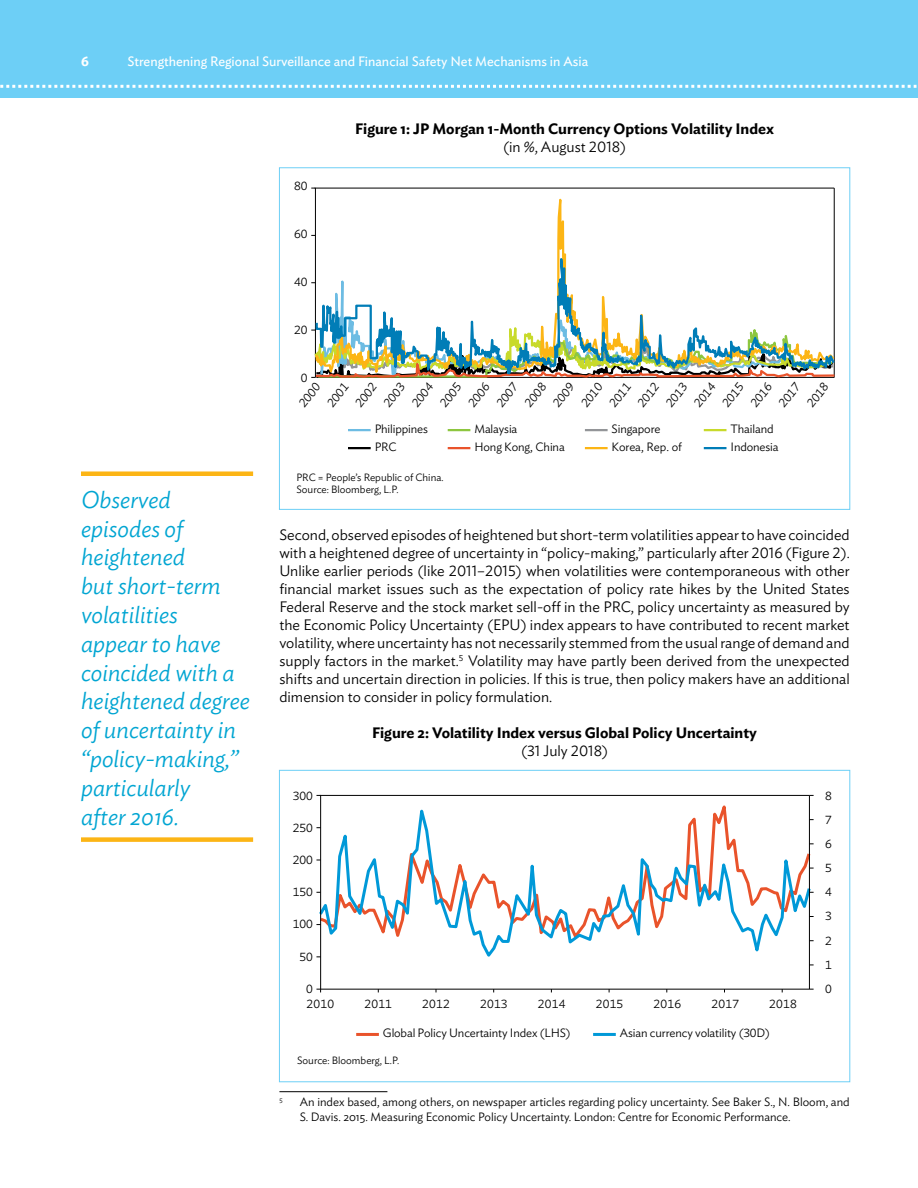
<style>
.page{position:relative;width:918px;height:1188px;background:#fff}
.page>*{position:absolute;margin:0;border:0;box-sizing:border-box;transform-origin:0 0}
.t1{font:italic 300 24px/28.8px "Ideal Sans";color:#00a5d2}
.t2{font:300 15px/18px "Ideal Sans";color:#000;text-align:justify}
.t3{font:600 15px "Ideal Sans";color:#000}
.t4{font:13.5px "Ideal Sans";color:#fff}
.t5{font:600 13.5px "Ideal Sans";color:#fff}
.t6{font:300 12px/24.2px "Ideal Sans";color:#000}
.t7{font:300 10.5px/12.6px "Ideal Sans";color:#000}
.t8{font:300 7.05px "Ideal Sans";color:#000}
</style>
<div class="page">
<div style="left:0;top:0;width:918px;height:97px;background:#6dcff6"></div>
<svg style="left:0;top:85px;width:917px;height:3px"></svg>
<hr style="left:279px;top:1091px;width:108px;height:1px;background:#000">
<svg style="left:314px;top:187px;width:521px;height:263px"></svg>
<hr style="left:320px;top:989px;width:489px;height:1px;background:#000">
<hr style="left:356px;top:1033px;width:23px;height:3px;background:#e9532b">
<hr style="left:593px;top:1033px;width:23px;height:3px;background:#0099d8">
<svg style="left:316px;top:795px;width:497px;height:169px"></svg>
<hr style="left:320px;top:795px;width:1px;height:194px;background:#000">
<hr style="left:809px;top:795px;width:1px;height:194px;background:#000">
<div style="left:81px;top:471px;width:172px;height:5px;background:#fcb515"></div>
<div style="left:81px;top:837px;width:172px;height:5px;background:#fcb515"></div>
<p class="t5" style="left:81px;top:51px;width:9px">6</p>
<p class="t4" style="left:127px;top:51px;width:462px">Strengthening Regional Surveillance and Financial Safety Net Mechanisms in Asia</p>
<p class="t6" style="left:294px;top:172px;width:15px">80</p>
<p class="t6" style="left:294px;top:221px;width:15px">60</p>
<p class="t6" style="left:294px;top:269px;width:15px">40</p>
<p class="t6" style="left:294px;top:317px;width:15px">20</p>
<p class="t3" style="left:355px;top:116px;width:420px">Figure 1: JP Morgan 1-Month Currency Options Volatility Index</p>
<p class="t2" style="left:503px;top:136px;width:125px">(in %, August 2018)</p>
<h1 class="t1" style="left:81px;top:483px;width:170px">Observed episodes of heightened<br>but short-term volatilities appear to have coincided with a heightened degree of uncertainty in “policy-making,” particularly<br>after 2016.</h1>
<p class="t6" style="left:301px;top:365px;width:8px">0</p>
<p class="t6" style="left:291px;top:397px;width:28px;rotate:-52deg">2000</p>
<p class="t6" style="left:319px;top:397px;width:28px;rotate:-52deg">2001</p>
<p class="t6" style="left:347px;top:397px;width:28px;rotate:-52deg">2002</p>
<p class="t6" style="left:376px;top:397px;width:28px;rotate:-52deg">2003</p>
<p class="t6" style="left:404px;top:397px;width:28px;rotate:-52deg">2004</p>
<p class="t6" style="left:432px;top:397px;width:28px;rotate:-52deg">2005</p>
<p class="t6" style="left:460px;top:397px;width:28px;rotate:-52deg">2006</p>
<p class="t6" style="left:488px;top:397px;width:28px;rotate:-52deg">2007</p>
<p class="t6" style="left:517px;top:397px;width:28px;rotate:-52deg">2008</p>
<p class="t6" style="left:545px;top:397px;width:28px;rotate:-52deg">2009</p>
<p class="t6" style="left:573px;top:397px;width:28px;rotate:-52deg">2010</p>
<p class="t6" style="left:601px;top:397px;width:28px;rotate:-52deg">2011</p>
<p class="t6" style="left:630px;top:397px;width:28px;rotate:-52deg">2012</p>
<p class="t6" style="left:658px;top:397px;width:28px;rotate:-52deg">2013</p>
<p class="t6" style="left:686px;top:397px;width:28px;rotate:-52deg">2014</p>
<p class="t6" style="left:714px;top:397px;width:28px;rotate:-52deg">2015</p>
<p class="t6" style="left:742px;top:397px;width:28px;rotate:-52deg">2016</p>
<p class="t6" style="left:771px;top:397px;width:28px;rotate:-52deg">2017</p>
<p class="t6" style="left:799px;top:397px;width:28px;rotate:-52deg">2018</p>
<p class="t6" style="left:375px;top:416px;width:55px">Philippines</p>
<p class="t6" style="left:474px;top:416px;width:44px">Malaysia</p>
<p class="t6" style="left:612px;top:416px;width:50px">Singapore</p>
<p class="t6" style="left:731px;top:416px;width:45px">Thailand</p>
<p class="t6" style="left:375px;top:434px;width:24px">PRC</p>
<p class="t6" style="left:474px;top:434px;width:92px">Hong Kong, China</p>
<p class="t6" style="left:612px;top:434px;width:72px">Korea, Rep. of</p>
<p class="t6" style="left:731px;top:434px;width:50px">Indonesia</p>
<p class="t7" style="left:296px;top:470px;width:149px">PRC = People’s Republic of China.<br>Source: Bloomberg, L.P.</p>
<p class="t2" style="left:279px;top:524px;width:572px">Second, observed episodes of heightened but short-term volatilities appear to have coincided with a heightened degree of uncertainty in “policy-making,” particularly after 2016 (Figure 2).<br>Unlike earlier periods (like 2011–2015) when volatilities were contemporaneous with other financial market issues such as the expectation of policy rate hikes by the United States Federal Reserve and the stock market sell-off in the PRC, policy uncertainty as measured by the Economic Policy Uncertainty (EPU) index appears to have contributed to recent market volatility, where uncertainty has not necessarily stemmed from the usual range of demand and supply factors in the market.<sup>5</sup> Volatility may have partly been derived from the unexpected shifts and uncertain direction in policies. If this is true, then policy makers have an additional dimension to consider in policy formulation.</p>
<p class="t3" style="left:372px;top:721px;width:386px">Figure 2: Volatility Index versus Global Policy Uncertainty</p>
<p class="t2" style="left:521px;top:740px;width:89px">(31 July 2018)</p>
<p class="t6" style="left:293px;top:783px;width:22px">300</p>
<p class="t6" style="left:293px;top:815px;width:22px">250</p>
<p class="t6" style="left:293px;top:847px;width:22px">200</p>
<p class="t6" style="left:293px;top:879px;width:22px">150</p>
<p class="t6" style="left:293px;top:911px;width:22px">100</p>
<p class="t6" style="left:299px;top:943px;width:15px">50</p>
<p class="t6" style="left:306px;top:976px;width:8px">0</p>
<p class="t6" style="left:307px;top:991px;width:29px">2010</p>
<p class="t6" style="left:364px;top:991px;width:29px">2011</p>
<p class="t6" style="left:422px;top:991px;width:29px">2012</p>
<p class="t6" style="left:480px;top:991px;width:29px">2013</p>
<p class="t6" style="left:538px;top:991px;width:29px">2014</p>
<p class="t6" style="left:596px;top:991px;width:29px">2015</p>
<p class="t6" style="left:654px;top:991px;width:29px">2016</p>
<p class="t6" style="left:711px;top:991px;width:29px">2017</p>
<p class="t6" style="left:769px;top:991px;width:29px">2018</p>
<p class="t6" style="left:383px;top:1020px;width:189px">Global Policy Uncertainty Index (LHS)</p>
<p class="t6" style="left:620px;top:1020px;width:152px">Asian currency volatility (30D)</p>
<p class="t7" style="left:297px;top:1053px;width:104px">Source: Bloomberg, L.P.</p>
<p class="t6" style="left:825px;top:783px;width:8px">8</p>
<p class="t6" style="left:825px;top:807px;width:8px;text-align:justify">7<br>6<br>5<br>4<br>3<br>2<br>1</p>
<p class="t6" style="left:825px;top:976px;width:8px">0</p>
<p class="t8" style="left:279px;top:1094px;width:5px">5</p>
<p class="t6" style="left:300px;top:1094px;width:552px;line-height:14.4px">An index based, among others, on newspaper articles regarding policy uncertainty. See Baker S., N. Bloom, and<br>S. Davis. 2015. Measuring Economic Policy Uncertainty. London: Centre for Economic Performance.</p>
</div>
